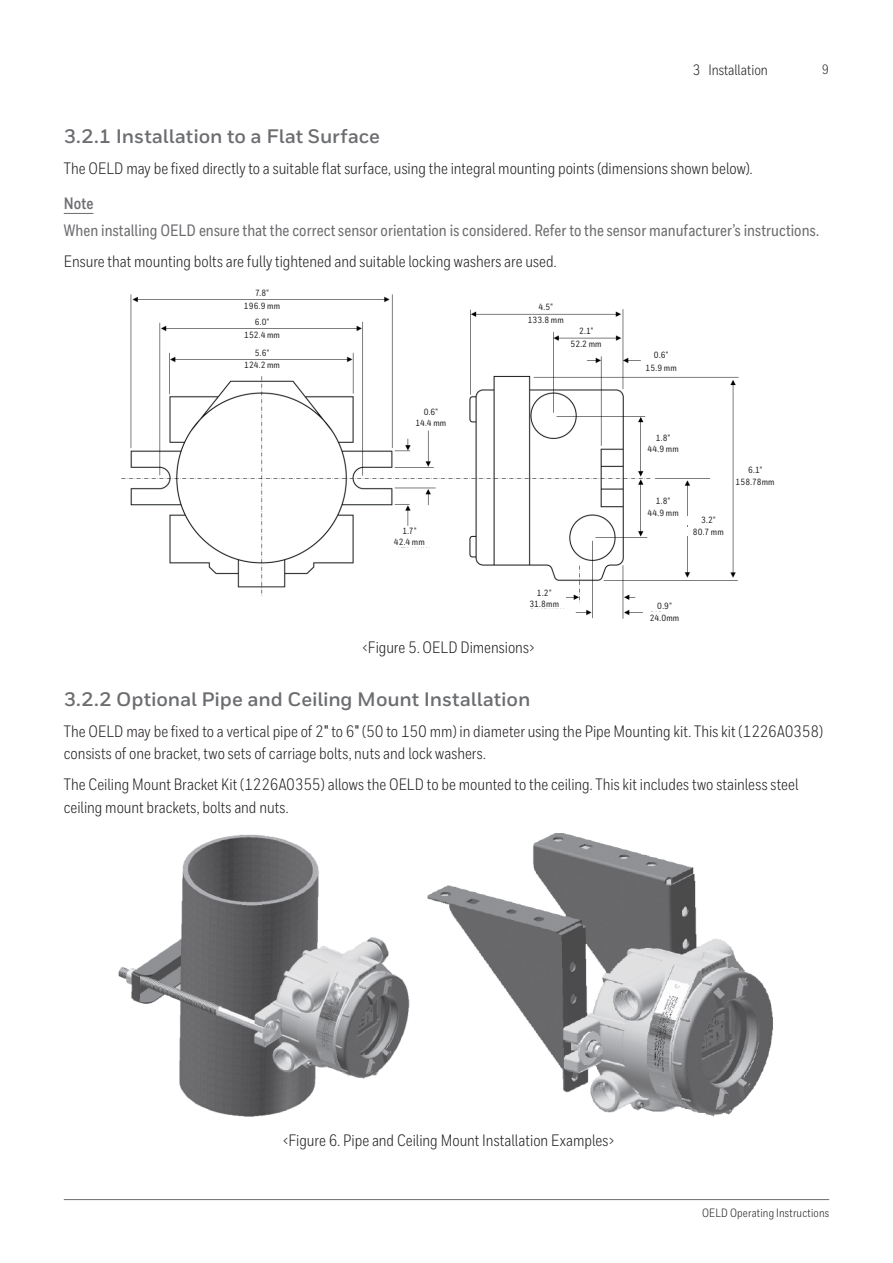
<style>
.page{position:relative;width:893px;height:1263px;background:#fff}
.page>*{position:absolute;margin:0;border:0;box-sizing:border-box;transform-origin:0 0}
.Heading_3{font:700 19.5px "Honeywell Sans";letter-spacing:-.005em;color:#6c6d70}
.Body__11_15_pt{font:16.5px/22.5px "Honeywell Cond";color:#231f20}
.Body__11_15_pt-2{font:500 16.5px "Honeywell Cond";letter-spacing:.005em;color:#6c6d70}
.Caution{font:700 16.5px "Honeywell Cond";color:#6c6d70}
.Cover__Address_Block{font:15px "Honeywell Cond";color:#231f20}
.t1{font:13.5px "Honeywell Cond";color:#231f20}
.t2{font:12px "Honeywell Cond";letter-spacing:.02em;color:#231f20}
.t3{font:500 9px "Honeywell Cond";letter-spacing:.02em;color:#231f20}
.s1{font-weight:500}
</style>
<div class="page">
<hr style="left:64px;top:1199px;width:765px;height:1px;background:#6c6d70">
<svg style="left:64px;top:213px;width:29px;height:1px"></svg>
<img style="left:121px;top:294px;width:618px;height:325px">
<div style="left:241px;top:289px;width:42px;height:8px;background:#fff"></div>
<div style="left:524px;top:303px;width:43px;height:9px;background:#fff"></div>
<div style="left:565px;top:327px;width:42px;height:9px;background:#fff"></div>
<div style="left:640px;top:351px;width:42px;height:9px;background:#fff"></div>
<div style="left:642px;top:433px;width:42px;height:9px;background:#fff"></div>
<div style="left:687px;top:516px;width:43px;height:8px;background:#fff"></div>
<div style="left:734px;top:466px;width:42px;height:9px;background:#fff"></div>
<div style="left:643px;top:602px;width:43px;height:9px;background:#fff"></div>
<div style="left:523px;top:589px;width:42px;height:9px;background:#fff"></div>
<div style="left:642px;top:497px;width:42px;height:8px;background:#fff"></div>
<div style="left:241px;top:318px;width:42px;height:8px;background:#fff"></div>
<div style="left:241px;top:349px;width:42px;height:8px;background:#fff"></div>
<div style="left:388px;top:527px;width:43px;height:9px;background:#fff"></div>
<div style="left:410px;top:408px;width:42px;height:8px;background:#fff"></div>
<div style="left:241px;top:302px;width:42px;height:8px;background:#fff"></div>
<div style="left:524px;top:316px;width:43px;height:9px;background:#fff"></div>
<div style="left:565px;top:340px;width:42px;height:8px;background:#fff"></div>
<div style="left:640px;top:364px;width:42px;height:8px;background:#fff"></div>
<div style="left:642px;top:445px;width:42px;height:9px;background:#fff"></div>
<div style="left:687px;top:528px;width:43px;height:8px;background:#fff"></div>
<div style="left:734px;top:478px;width:42px;height:8px;background:#fff"></div>
<div style="left:643px;top:614px;width:43px;height:8px;background:#fff"></div>
<div style="left:523px;top:599px;width:42px;height:9px;background:#fff"></div>
<div style="left:642px;top:508px;width:42px;height:9px;background:#fff"></div>
<div style="left:241px;top:331px;width:42px;height:8px;background:#fff"></div>
<div style="left:241px;top:361px;width:42px;height:9px;background:#fff"></div>
<div style="left:388px;top:538px;width:43px;height:9px;background:#fff"></div>
<div style="left:410px;top:419px;width:42px;height:8px;background:#fff"></div>
<img style="left:118px;top:833px;width:655px;height:284px">
<p class="Cover__Address_Block" style="left:693px;top:61px;width:77px">3 Installation</p>
<p class="t1" style="left:822px;top:62px;width:9px">9</p>
<p class="Heading_3" style="left:64px;top:124px;width:318px">3.2.1 Installation to a Flat Surface</p>
<p class="Body__11_15_pt" style="left:64px;top:157px;width:690px">The OELD may be fixed directly to a suitable flat surface, using the integral mounting points (dimensions shown below).</p>
<p class="Caution" style="left:64px;top:193px;width:31px">Note</p>
<p class="Body__11_15_pt-2" style="left:64px;top:220px;width:757px">When installing OELD ensure that the correct sensor orientation is considered. Refer to the sensor manufacturer’s instructions.</p>
<p class="Body__11_15_pt" style="left:64px;top:250px;width:494px">Ensure that mounting bolts are fully tightened and suitable locking washers are used.</p>
<p class="t3" style="left:255px;top:287px;width:15px">7.8"</p>
<p class="t3" style="left:538px;top:302px;width:16px">4.5"</p>
<p class="t3" style="left:579px;top:326px;width:16px">2.1"</p>
<p class="t3" style="left:654px;top:350px;width:16px">0.6"</p>
<p class="t3" style="left:244px;top:300px;width:38px">196.9 mm</p>
<p class="t3" style="left:528px;top:315px;width:38px">133.8 mm</p>
<p class="t3" style="left:255px;top:316px;width:16px">6.0"</p>
<p class="t3" style="left:255px;top:347px;width:16px">5.6"</p>
<p class="t3" style="left:244px;top:329px;width:37px">152.4 mm</p>
<p class="t3" style="left:244px;top:360px;width:37px">124.2 mm</p>
<p class="t3" style="left:571px;top:338px;width:33px">52.2 mm</p>
<p class="t3" style="left:646px;top:362px;width:33px">15.9 mm</p>
<p class="t3" style="left:424px;top:406px;width:16px">0.6"</p>
<p class="t3" style="left:415px;top:417px;width:32px">14.4 mm</p>
<p class="t3" style="left:402px;top:526px;width:16px">1.7"</p>
<p class="t3" style="left:394px;top:537px;width:32px">42.4 mm</p>
<p class="t3" style="left:537px;top:588px;width:16px">1.2"</p>
<p class="t3" style="left:529px;top:598px;width:31px">31.8mm</p>
<p class="t3" style="left:656px;top:432px;width:16px">1.8"</p>
<p class="t3" style="left:647px;top:444px;width:33px">44.9 mm</p>
<p class="t3" style="left:656px;top:495px;width:16px">1.8"</p>
<p class="t3" style="left:647px;top:507px;width:33px">44.9 mm</p>
<p class="t3" style="left:701px;top:514px;width:16px">3.2"</p>
<p class="t3" style="left:693px;top:526px;width:32px">80.7 mm</p>
<p class="t3" style="left:748px;top:465px;width:16px">6.1"</p>
<p class="t3" style="left:736px;top:476px;width:41px">158.78mm</p>
<p class="t3" style="left:657px;top:601px;width:16px">0.9"</p>
<p class="t3" style="left:650px;top:612px;width:31px">24.0mm</p>
<p class="Body__11_15_pt" style="left:362px;top:636px;width:174px">&lt;Figure 5. OELD Dimensions&gt;</p>
<p class="Heading_3" style="left:64px;top:687px;width:468px">3.2.2 Optional Pipe and Ceiling Mount Installation</p>
<p class="Body__11_15_pt" style="left:64px;top:720px;width:761px">The OELD may be fixed to a vertical pipe of 2<span class="s1">"</span> to 6<span class="s1">"</span> (50 to 150 mm) in diameter using the Pipe Mounting kit. This kit (1226A0358) consists of one bracket, two sets of carriage bolts, nuts and lock washers.</p>
<p class="Body__11_15_pt" style="left:64px;top:773px;width:736px">The Ceiling Mount Bracket Kit (1226A0355) allows the OELD to be mounted to the ceiling. This kit includes two stainless steel ceiling mount brackets, bolts and nuts.</p>
<p class="Body__11_15_pt" style="left:283px;top:1129px;width:333px">&lt;Figure 6. Pipe and Ceiling Mount Installation Examples&gt;</p>
<p class="t2" style="left:702px;top:1206px;width:129px">OELD Operating Instructions</p>
</div>
